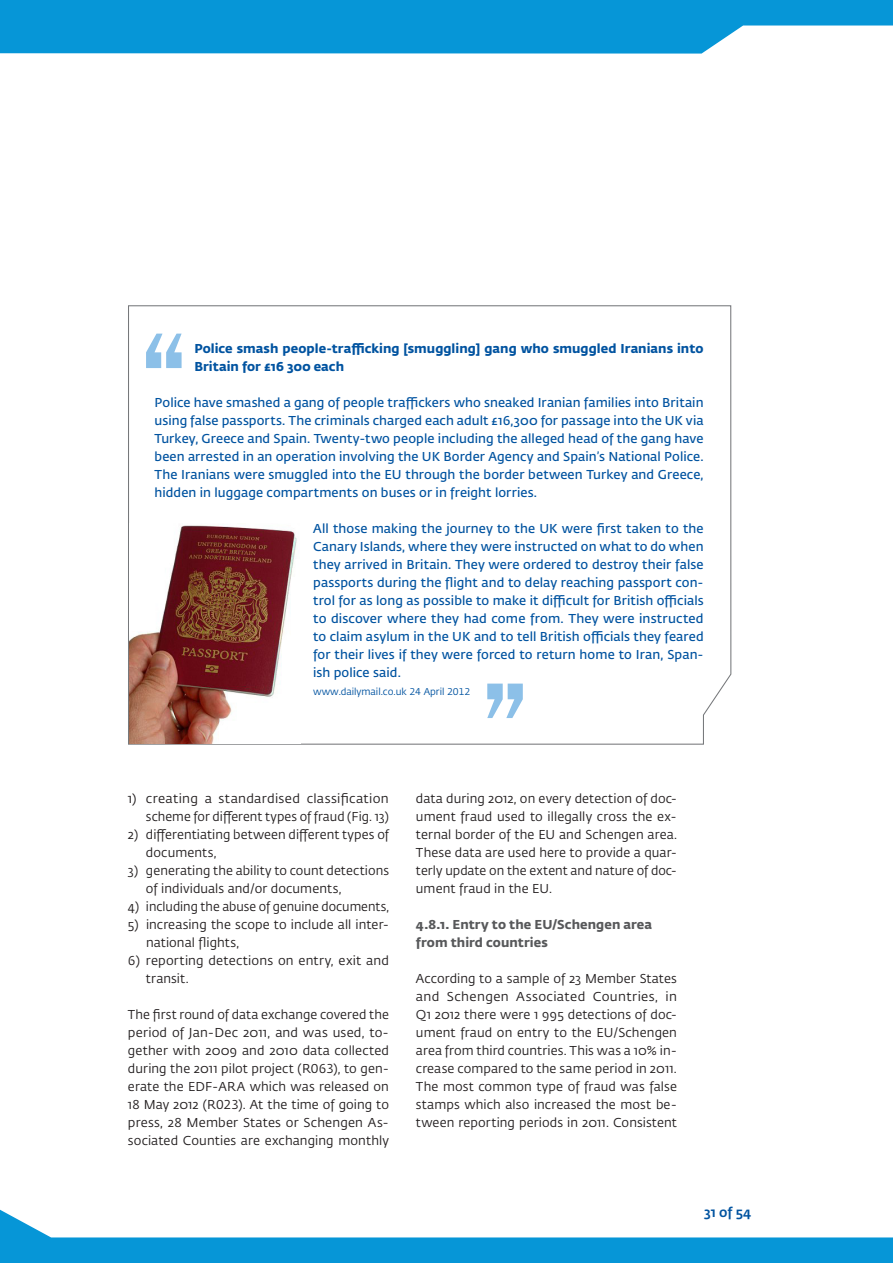
<style>
.page{position:relative;width:893px;height:1263px;background:#fff}
.page>*{position:absolute;margin:0;border:0;box-sizing:border-box;transform-origin:0 0}
.t1{font:500 13.5px "Fedra Sans Pro";color:#0153a0}
.t2{font:12.75px/18px "Fedra Sans Pro";letter-spacing:.005em;color:#231f20}
.t3{font:600 12.75px/18px "Fedra Sans Pro";letter-spacing:.005em;color:#0153a0;text-align:justify}
.t4{font:700 12.75px/18px "Fedra Sans Pro";letter-spacing:.005em;color:#0153a0}
.t5{font:700 12.75px/18px "Fedra Sans Pro";letter-spacing:.005em;color:#57585a}
.t6{font:9.75px "Fedra Sans Pro";letter-spacing:-.005em;color:#0153a0}
</style>
<div class="page">
<svg style="left:0;top:0;width:893px;height:54px;background:#21a1db"></svg>
<svg style="left:0;top:1209px;width:893px;height:54px"></svg>
<svg style="left:128px;top:305px;width:604px;height:440px"></svg>
<img style="left:129px;top:523px;width:171px;height:221px">
<svg style="left:487px;top:684px;width:36px;height:34px"></svg>
<svg style="left:146px;top:334px;width:36px;height:34px"></svg>
<p class="t4" style="left:194px;top:338px;width:511px">Police smash people-trafficking [smuggling] gang who smuggled Iranians into<br>Britain for £16 300 each</p>
<p class="t3" style="left:155px;top:393px;width:551px">Police have smashed a gang of people traffickers who sneaked Iranian families into Britain using false passports. The criminals charged each adult £16,300 for passage into the UK via Turkey, Greece and Spain. Twenty-two people including the alleged head of the gang have been arrested in an operation involving the UK Border Agency and Spain’s National Police.<br>The Iranians were smuggled into the EU through the border between Turkey and Greece, hidden in luggage compartments on buses or in freight lorries.</p>
<p class="t3" style="left:313px;top:519px;width:392px">All those making the journey to the UK were first taken to the Canary Islands, where they were instructed on what to do when they arrived in Britain. They were ordered to destroy their false passports during the flight and to delay reaching passport con&shy;trol for as long as possible to make it difficult for British officials to discover where they had come from. They were instructed to claim asylum in the UK and to tell British officials they feared for their lives if they were forced to return home to Iran, Span&shy;ish police said.</p>
<p class="t6" style="left:313px;top:685px;width:159px">www.dailymail.co.uk 24 April 2012</p>
<p class="t2" style="left:128px;top:789px;width:263px;text-align:right">1) creating a standardised classification scheme for different types of fraud (Fig. 13)</p>
<p class="t2" style="left:146px;top:825px;width:245px;text-indent:-18px">2) differentiating between different types of documents,</p>
<p class="t2" style="left:146px;top:861px;width:245px;text-indent:-18px">3) generating the ability to count detections of individuals and/or documents,</p>
<p class="t2" style="left:128px;top:897px;width:263px">4) including the abuse of genuine documents,</p>
<p class="t2" style="left:146px;top:915px;width:244px;text-indent:-18px">5) increasing the scope to include all inter&shy;national flights,</p>
<p class="t2" style="left:146px;top:951px;width:244px;text-indent:-18px">6) reporting detections on entry, exit and transit.</p>
<p class="t2" style="left:128px;top:1005px;width:263px;text-align:justify">The first round of data exchange covered the period of Jan-Dec 2011, and was used, to&shy;gether with 2009 and 2010 data collected during the 2011 pilot project (R063), to gen&shy;erate the EDF-ARA which was released on 18 May 2012 (R023). At the time of going to press, 28 Member States or Schengen As&shy;sociated Counties are exchanging monthly</p>
<p class="t2" style="left:416px;top:789px;width:263px;text-align:justify">data during 2012, on every detection of doc&shy;ument fraud used to illegally cross the ex&shy;ternal border of the EU and Schengen area.<br>These data are used here to provide a quar&shy;terly update on the extent and nature of doc&shy;ument fraud in the EU.</p>
<p class="t5" style="left:416px;top:914px;width:238px">4.8.1. Entry to the EU/Schengen area from third countries</p>
<p class="t2" style="left:416px;top:969px;width:262px;text-align:justify">According to a sample of 23 Member States and Schengen Associated Countries, in Q1 2012 there were 1 995 detections of doc&shy;ument fraud on entry to the EU/Schengen area from third countries. This was a 10% in&shy;crease compared to the same period in 2011.<br>The most common type of fraud was false stamps which also increased the most be&shy;tween reporting periods in 2011. Consistent</p>
<p class="t1" style="left:704px;top:1202px;width:48px">31 of 54</p>
</div>
